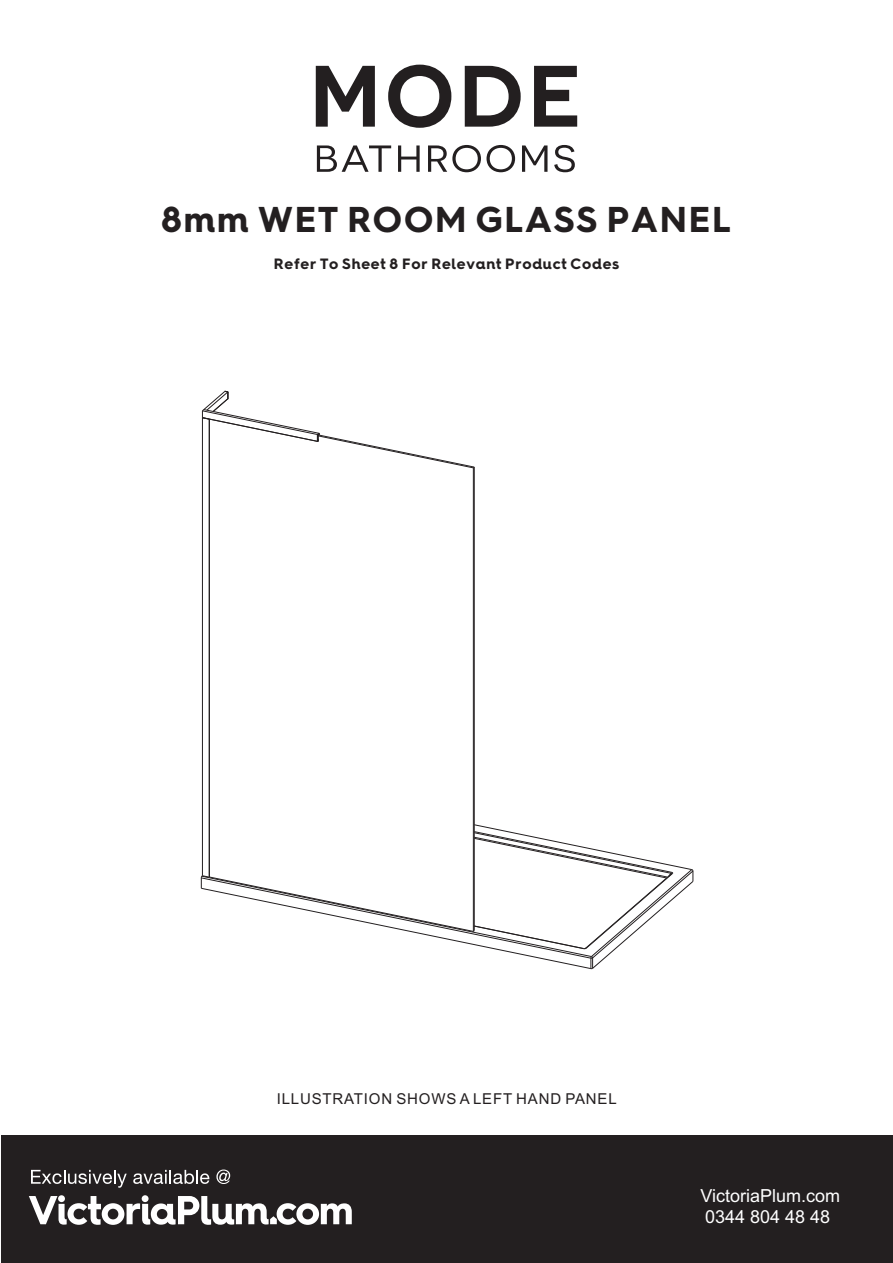
<style>
.page{position:relative;width:893px;height:1263px;background:#fff}
.page>*{position:absolute;margin:0;border:0;box-sizing:border-box;transform-origin:0 0}
.t1{font:700 36px "Victoria Plum";letter-spacing:.05em;color:#231f20}
.t2{font:18px/21.8px "Arial";color:#fff}
.t3{font:700 15px "Victoria Plum";letter-spacing:.05em;color:#231f20}
.t4{font:15px "Arial";letter-spacing:.055em;color:#231f20}
</style>
<div class="page">
<svg style="left:317px;top:145px;width:74px;height:27px"></svg>
<svg style="left:398px;top:145px;width:22px;height:27px"></svg>
<svg style="left:428px;top:145px;width:87px;height:27px"></svg>
<svg style="left:522px;top:145px;width:25px;height:27px"></svg>
<svg style="left:554px;top:145px;width:21px;height:27px"></svg>
<svg style="left:316px;top:66px;width:59px;height:61px"></svg>
<svg style="left:388px;top:65px;width:63px;height:63px"></svg>
<svg style="left:465px;top:66px;width:56px;height:61px"></svg>
<svg style="left:534px;top:66px;width:43px;height:61px"></svg>
<div style="left:1px;top:1135px;width:892px;height:127px;background:#231f20"></div>
<svg style="left:31px;top:1170px;width:96px;height:18px"></svg>
<svg style="left:133px;top:1170px;width:76px;height:14px"></svg>
<svg style="left:216px;top:1169px;width:14px;height:15px"></svg>
<svg style="left:29px;top:1195px;width:323px;height:30px"></svg>
<hr style="left:202px;top:418px;width:1px;height:458px;background:#231f20">
<hr style="left:209px;top:419px;width:1px;height:458px;background:#231f20">
<hr style="left:473px;top:468px;width:1px;height:463px;background:#231f20">
<hr style="left:474px;top:467px;width:1px;height:464px;background:#231f20">
<svg style="left:202px;top:391px;width:273px;height:77px"></svg>
<svg style="left:201px;top:824px;width:493px;height:145px"></svg>
<h1 class="t1" style="left:161px;top:203px;width:571px">8mm WET ROOM GLASS PANEL</h1>
<p class="t3" style="left:274px;top:257px;width:347px">Refer To Sheet 8 For Relevant Product Codes</p>
<p class="t4" style="left:277px;top:1092px;width:342px">ILLUSTRATION SHOWS A LEFT HAND PANEL</p>
<p class="t2" style="left:700px;top:1186px;width:141px">VictoriaPlum.com<br>0344 804 48 48</p>
</div>
